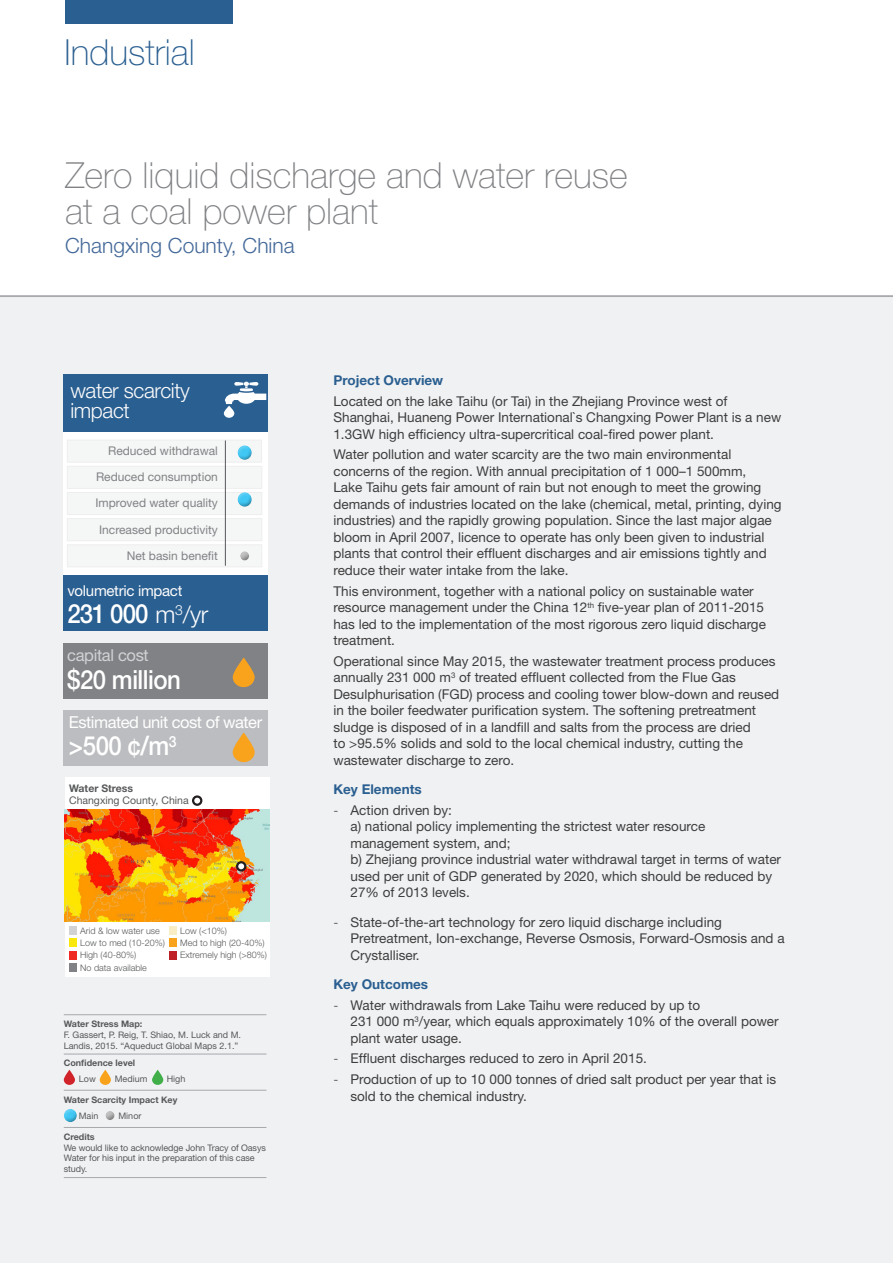
<style>
.page{position:relative;width:893px;height:1263px;background:#fff}
.page>*{position:absolute;margin:0;border:0;box-sizing:border-box;transform-origin:0 0}
.t1{font:100 36px/36px "Helvetica Neue";color:#808285}
.t2{font:100 36px "Helvetica Neue";color:#2a5f91}
.t3{font:500 26.4px "Helvetica Neue";letter-spacing:-.02em;color:#fff;scale:.91 1}
.t4{font:300 21px "Helvetica Neue";color:#446999}
.t5{font:300 21px/19.5px "Helvetica Neue";letter-spacing:-.02em;color:#fcfcfc}
.t6{font:16.5px "Helvetica Neue";letter-spacing:-.03em;color:#fff}
.t7{font:16.5px "Helvetica Neue";letter-spacing:-.02em;color:#d1d2d4}
.t8{font:15px "Helvetica Neue";letter-spacing:-.02em;color:#fcfcfc}
.t9{font:13.5px/16.5px "Helvetica Neue";color:#3e3e3f}
.t10{font:700 13.5px "Helvetica Neue";color:#2a5f91}
.t11{font:12px/26.2px "Helvetica Neue";color:#808285;text-align:right}
.t12{font:10.5px "Helvetica Neue";color:#57585a}
.t13{font:700 10.5px "Helvetica Neue";color:#57585a}
.t14{font:9px/10.8px "Helvetica Neue";letter-spacing:-.01em;color:#57585a}
.t15{font:300 9px "Helvetica Neue";color:#57585a}
.t16{font:700 9px "Helvetica Neue";color:#57585a}
.s1{font-weight:300;font-size:24px}
.s2{font-weight:300}
</style>
<div class="page">
<div style="left:0;top:295px;width:893px;height:968px;background:#f0f1f2"></div>
<div style="left:65px;top:0;width:168px;height:23px;background:#2a5f91"></div>
<div style="left:63px;top:710px;width:204px;height:56px;background:#bcbdc0"></div>
<svg style="left:233px;top:732px;width:22px;height:30px"></svg>
<div style="left:63px;top:643px;width:204px;height:55px;background:#808285"></div>
<svg style="left:233px;top:657px;width:22px;height:30px"></svg>
<div style="left:63px;top:412px;width:204px;height:201px;background:#fff"></div>
<div style="left:63px;top:575px;width:204px;height:56px;background:#2a5f91"></div>
<div style="left:63px;top:374px;width:204px;height:57px;background:#2a5f91"></div>
<svg style="left:224px;top:382px;width:42px;height:36px"></svg>
<div style="left:67px;top:492px;width:195px;height:23px;background:#f5f6f6"></div>
<div style="left:67px;top:466px;width:195px;height:23px;background:#f5f6f6"></div>
<div style="left:67px;top:440px;width:195px;height:22px;background:#f5f6f6"></div>
<div style="left:67px;top:518px;width:195px;height:23px;background:#f5f6f6"></div>
<div style="left:67px;top:544px;width:195px;height:23px;background:#f5f6f6"></div>
<hr style="left:225px;top:440px;width:1px;height:126px;background:#57585a">
<svg style="left:64px;top:1070px;width:11px;height:15px"></svg>
<svg style="left:100px;top:1070px;width:11px;height:15px"></svg>
<svg style="left:152px;top:1070px;width:11px;height:15px"></svg>
<hr style="left:64px;top:1090px;width:202px;height:1px;background:#a8a9ad">
<hr style="left:64px;top:1127px;width:202px;height:1px;background:#a8a9ad">
<hr style="left:64px;top:1054px;width:202px;height:1px;background:#a8a9ad">
<hr style="left:64px;top:1014px;width:202px;height:1px;background:#a8a9ad">
<hr style="left:64px;top:1177px;width:202px;height:1px;background:#a8a9ad">
<div style="left:61px;top:1107px;width:17px;height:13px;background:#fff;opacity:.4"></div>
<div style="left:62px;top:1110px;width:16px;height:13px;background:#231f20;opacity:.47"></div>
<div style="left:103px;top:1111px;width:12px;height:10px;background:#231f20;opacity:.47"></div>
<hr style="left:0;top:295px;width:893px;height:2px;background:#a8a9ad">
<div style="left:65px;top:777px;width:205px;height:200px;background:#fff"></div>
<img style="left:65px;top:810px;width:205px;height:111px">
<div style="left:169px;top:926px;width:7px;height:9px;background:#f9edc6"></div>
<div style="left:69px;top:938px;width:8px;height:9px;background:#f9e80c"></div>
<div style="left:169px;top:938px;width:7px;height:9px;background:#f9a21c"></div>
<div style="left:69px;top:950px;width:8px;height:9px;background:#ee2a23"></div>
<div style="left:169px;top:950px;width:7px;height:9px;background:#bf2025"></div>
<div style="left:69px;top:926px;width:8px;height:9px;background:#d1d2d4"></div>
<div style="left:69px;top:963px;width:8px;height:9px;background:#808285"></div>
<div style="left:237px;top:862px;width:8px;height:8px;background:#fff;border-radius:50%"></div>
<div style="left:236px;top:861px;width:10px;height:10px;border:2px solid #231f20;border-radius:50%"></div>
<div style="left:192px;top:795px;width:10px;height:11px;border:2px solid #231f20;border-radius:50%"></div>
<div style="left:235px;top:443px;width:18px;height:15px;background:#fff;opacity:.4"></div>
<div style="left:235px;top:447px;width:18px;height:14px;background:#231f20;opacity:.47"></div>
<div style="left:237px;top:551px;width:12px;height:11px;background:#231f20;opacity:.47"></div>
<div style="left:235px;top:490px;width:18px;height:15px;background:#fff;opacity:.4"></div>
<div style="left:235px;top:494px;width:18px;height:14px;background:#231f20;opacity:.47"></div>
<h1 class="t2" style="left:65px;top:32px;width:132px">Industrial</h1>
<h1 class="t1" style="left:65px;top:157px;width:564px">Zero liquid discharge and water reuse at a coal power plant</h1>
<h3 class="t4" style="left:65px;top:233px;width:231px">Changxing County, China</h3>
<h3 class="t5" style="left:70px;top:381px;width:121px">water scarcity impact</h3>
<p class="t11" style="left:95px;top:437px;width:124px">Reduced withdrawal<br>Reduced consumption<br>Improved water quality<br>Increased productivity<br>Net basin benefit</p>
<p class="t8" style="left:67px;top:582px;width:116px">volumetric impact</p>
<h2 class="t3" style="left:67px;top:597px;width:156px">231 000 <span class="s1">m</span><sup>3</sup><span class="s1">/yr</span></h2>
<p class="t7" style="left:67px;top:645px;width:83px">capital cost</p>
<h2 class="t3" style="left:67px;top:664px;width:127px">$20 million</h2>
<p class="t6" style="left:69px;top:712px;width:195px">Estimated unit cost of water</p>
<h2 class="t3" style="left:69px;top:730px;width:120px">&gt;500 ¢/m<sup>3</sup></h2>
<p class="t13" style="left:69px;top:781px;width:65px">Water Stress</p>
<p class="t12" style="left:69px;top:794px;width:121px">Changxing County, China</p>
<p class="t15" style="left:180px;top:925px;width:48px">Low (&lt;10%)</p>
<p class="t15" style="left:80px;top:925px;width:81px">Arid &amp; low water use</p>
<p class="t15" style="left:80px;top:962px;width:68px">No data available</p>
<p class="t15" style="left:80px;top:937px;width:86px">Low to med (10-20%)</p>
<p class="t15" style="left:180px;top:937px;width:86px">Med to high (20-40%)</p>
<p class="t15" style="left:80px;top:950px;width:58px">High (40-80%)</p>
<p class="t15" style="left:180px;top:950px;width:88px">Extremely high (&gt;80%)</p>
<p class="t16" style="left:64px;top:1018px;width:80px">Water Stress Map:</p>
<p class="t14" style="left:64px;top:1029px;width:179px">F. Gassert, P. Reig, T. Shiao, M. Luck and M.<br>Landis, 2015. “Aqueduct Global Maps 2.1.”</p>
<p class="t14" style="left:79px;top:1073px;width:18px">Low</p>
<p class="t14" style="left:115px;top:1073px;width:34px">Medium</p>
<p class="t14" style="left:167px;top:1073px;width:20px">High</p>
<p class="t16" style="left:64px;top:1058px;width:73px">Confidence level</p>
<p class="t16" style="left:64px;top:1094px;width:115px">Water Scarcity Impact Key</p>
<p class="t14" style="left:79px;top:1110px;width:21px">Main</p>
<p class="t14" style="left:118px;top:1110px;width:25px">Minor</p>
<p class="t16" style="left:64px;top:1131px;width:32px">Credits</p>
<p class="t14" style="left:64px;top:1142px;width:204px">We would like to acknowledge John Tracy of Oasys<br>Water for his input in the preparation of this case study.</p>
<p class="t10" style="left:333px;top:372px;width:111px">Project Overview</p>
<p class="t9" style="left:333px;top:392px;width:449px">Located on the lake Taihu (or Tai) in the Zhejiang Province west of<br>Shanghai, Huaneng Power International`s Changxing Power Plant is a new<br>1.3GW high efficiency ultra-supercritical coal-fired power plant.</p>
<p class="t9" style="left:333px;top:446px;width:450px">Water pollution and water scarcity are the two main environmental concerns of the region. With annual precipitation of 1 000–1 500mm,<br>Lake Taihu gets fair amount of rain but not enough to meet the growing demands of industries located on the lake (chemical, metal, printing, dying industries) and the rapidly growing population. Since the last major algae bloom in April 2007, licence to operate has only been given to industrial plants that control their effluent discharges and air emissions tightly and reduce their water intake from the lake.</p>
<p class="t9" style="left:333px;top:582px;width:434px">This environment, together with a national policy on sustainable water resource management under the China 12<sup>th</sup> five-year plan of 2011-2015 has led to the implementation of the most rigorous zero liquid discharge treatment.</p>
<p class="t9" style="left:333px;top:653px;width:447px">Operational since May 2015, the wastewater treatment process produces annually 231 000 m<sup>3</sup> of treated effluent collected from the Flue Gas Desulphurisation (FGD) process and cooling tower blow-down and reused in the boiler feedwater purification system. The softening pretreatment sludge is disposed of in a landfill and salts from the process are dried<br>to &gt;95.5% solids and sold to the local chemical industry, cutting the wastewater discharge to zero.</p>
<p class="t10" style="left:333px;top:781px;width:90px">Key Elements</p>
<p class="t9" style="left:350px;top:802px;width:432px;text-indent:-17px"><span class="s2">-</span> Action driven by:<br>a) national policy implementing the strictest water resource management system, and;<br>b) Zhejiang province industrial water withdrawal target in terms of water used per unit of GDP generated by 2020, which should be reduced by 27% of 2013 levels.</p>
<p class="t9" style="left:350px;top:913px;width:436px;text-indent:-17px"><span class="s2">-</span> State-of-the-art technology for zero liquid discharge including<br>Pretreatment, Ion-exchange, Reverse Osmosis, Forward-Osmosis and a<br>Crystalliser.</p>
<p class="t10" style="left:333px;top:976px;width:96px">Key Outcomes</p>
<p class="t9" style="left:350px;top:996px;width:430px;text-indent:-17px"><span class="s2">-</span> Water withdrawals from Lake Taihu were reduced by up to<br>231 000 m<sup>3</sup>/year, which equals approximately 10% of the overall power plant water usage.</p>
<p class="t9" style="left:333px;top:1050px;width:315px"><span class="s2">-</span> Effluent discharges reduced to zero in April 2015.</p>
<p class="t9" style="left:350px;top:1071px;width:427px;text-indent:-17px"><span class="s2">-</span> Production of up to 10 000 tonnes of dried salt product per year that is sold to the chemical industry.</p>
</div>
